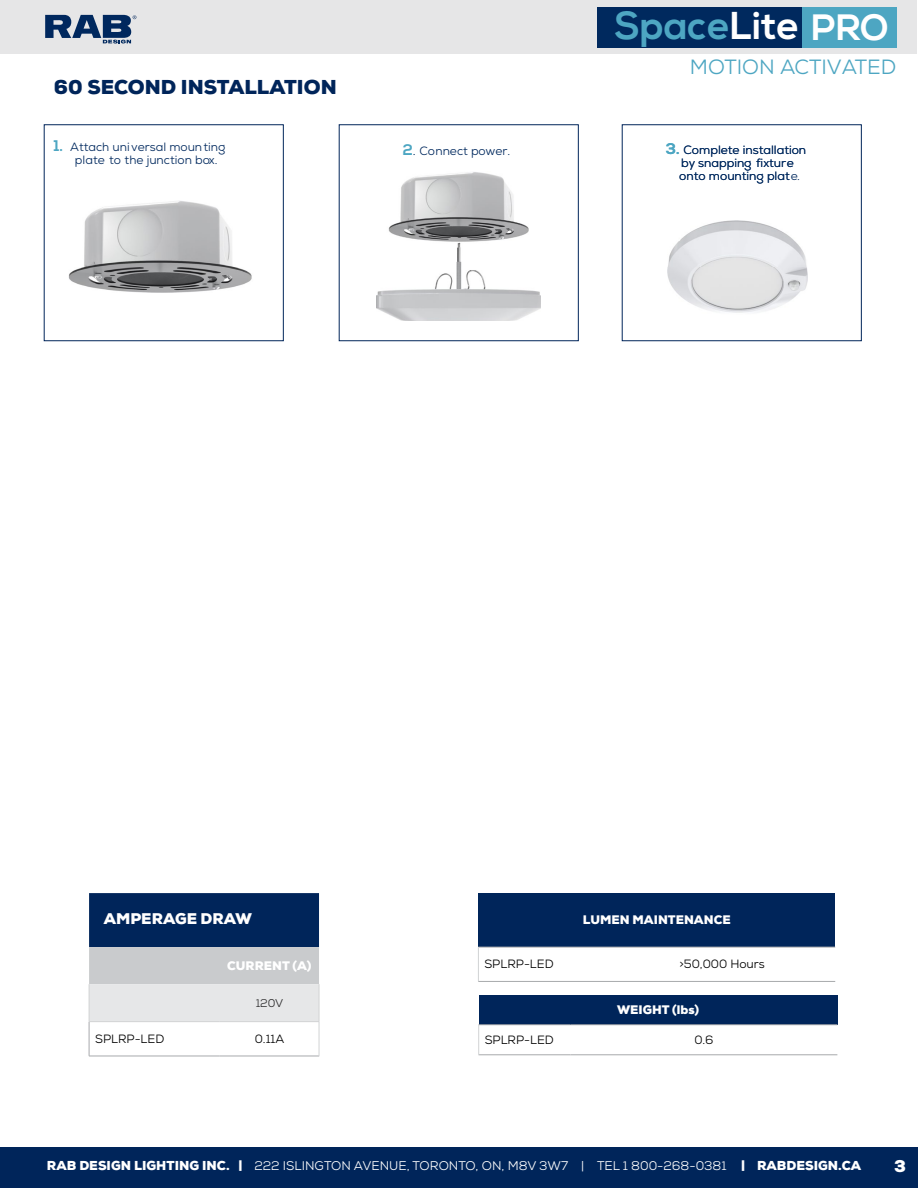
<style>
.page{position:relative;width:918px;height:1188px;background:#fff}
.page>*{position:absolute;margin:0;border:0;box-sizing:border-box;transform-origin:0 0}
.t1{font:700 38.7px "Nexa";color:#4da6c2}
.t2{font:20.55px "Nexa";color:#4da6c2}
.t3{font:900 19.5px "Nexa";color:#00255a}
.t4{font:900 16.5px "Nexa";color:#fff}
.t5{font:900 15px "Nexa";color:#fff}
.t6{font:12.6px "Nexa";color:#fff}
.t7{font:12px/12.6px "Nexa";color:#00295e}
.t8{font:12px "Nexa";color:#000}
.t9{font:900 12px "Nexa";color:#fff}
.t10{font:11.25px "Nexa";color:#292829}
.s1{color:#fff}
.s2{font-size:36.6px;color:#fff}
.s3{font-weight:700;font-size:15.45px;color:#4da6c2}
.s4{font-size:12.6px}
.s5{font-weight:900}
</style>
<div class="page">
<div style="left:0;top:1147px;width:918px;height:41px;background:#00255a"></div>
<div style="left:1px;top:1px;width:916px;height:53px;background:#e6e6e7"></div>
<svg style="left:45px;top:15px;width:91px;height:29px"></svg>
<img style="left:376px;top:172px;width:165px;height:149px">
<img style="left:68px;top:201px;width:184px;height:92px">
<img style="left:668px;top:220px;width:140px;height:93px">
<div style="left:597px;top:8px;width:214px;height:40px;background:#00295e"></div>
<div style="left:802px;top:8px;width:95px;height:40px;background:#4da6c2"></div>
<svg style="left:89px;top:893px;width:230px;height:128px;background:#7c8da4"></svg>
<hr style="left:89px;top:1022px;width:1px;height:34px;background:#a7a9ac">
<hr style="left:89px;top:1056px;width:131px;height:1px;background:#a7a9ac">
<hr style="left:220px;top:1056px;width:99px;height:1px;background:#a7a9ac">
<hr style="left:89px;top:984px;width:1px;height:37px;background:#d1d3d4">
<hr style="left:89px;top:1021px;width:131px;height:1px;background:#d1d3d4">
<hr style="left:220px;top:1021px;width:99px;height:1px;background:#d1d3d4">
<hr style="left:319px;top:984px;width:1px;height:37px;background:#d1d3d4">
<hr style="left:319px;top:1022px;width:1px;height:34px;background:#d1d3d4">
<div style="left:478px;top:893px;width:357px;height:54px;background:#00255a"></div>
<hr style="left:478px;top:947px;width:131px;height:1px;background:#a7a9ac">
<hr style="left:609px;top:947px;width:226px;height:1px;background:#a7a9ac">
<hr style="left:478px;top:981px;width:131px;height:1px;background:#a7a9ac">
<hr style="left:609px;top:981px;width:226px;height:1px;background:#a7a9ac">
<hr style="left:478px;top:947px;width:1px;height:34px;background:#d1d3d4">
<div style="left:479px;top:996px;width:358px;height:29px;background:#00255a"></div>
<hr style="left:479px;top:1024px;width:92px;height:1px;background:#a7a9ac">
<hr style="left:571px;top:1024px;width:266px;height:1px;background:#a7a9ac">
<hr style="left:479px;top:1055px;width:92px;height:1px;background:#a7a9ac">
<hr style="left:571px;top:1055px;width:266px;height:1px;background:#a7a9ac">
<hr style="left:478px;top:1025px;width:1px;height:30px;background:#d1d3d4">
<h1 class="t1" style="left:615px;top:4px;width:276px">Space<span class="s1">Lite</span> <span class="s2">PRO</span></h1>
<h3 class="t3" style="left:54px;top:74px;width:284px">60 SECOND INSTALLATION</h3>
<h2 class="t2" style="left:690px;top:54px;width:208px">MOTION ACTIVATED</h2>
<p class="t7" style="left:75px;top:141px;width:152px;text-indent:-21px"><span class="s3">1.</span> Attach universal mounting plate to the junction box.</p>
<p class="t7" style="left:403px;top:145px;width:109px"><span class="s3">2</span><span class="s4">.</span> Connect power.</p>
<p class="t7" style="left:666px;top:144px;width:142px;text-align:center"><span class="s3">3.</span> Complete installation by snapping fixture onto mounting plate</p>
<p class="t7" style="left:792px;top:169px;width:9px">r.</p>
<p class="t5" style="left:104px;top:909px;width:150px">AMPERAGE DRAW</p>
<p class="t9" style="left:227px;top:958px;width:86px">CURRENT (A)</p>
<p class="t10" style="left:256px;top:996px;width:29px">120V</p>
<p class="t8" style="left:95px;top:1031px;width:71px">SPLRP-LED</p>
<p class="t8" style="left:255px;top:1031px;width:31px">0.11A</p>
<p class="t9" style="left:583px;top:912px;width:149px">LUMEN MAINTENANCE</p>
<p class="t8" style="left:484px;top:957px;width:71px">SPLRP-LED</p>
<p class="t8" style="left:679px;top:957px;width:87px">&gt;50,000 Hours</p>
<p class="t9" style="left:617px;top:1002px;width:83px">WEIGHT (lbs)</p>
<p class="t8" style="left:485px;top:1032px;width:71px">SPLRP-LED</p>
<p class="t8" style="left:694px;top:1032px;width:21px">0.6</p>
<p class="t6" style="left:47px;top:1158px;width:816px"><span class="s5">RAB DESIGN LIGHTING INC. |</span> 222 ISLINGTON AVENUE, TORONTO, ON, M8V 3W7 | TEL 1 800-268-0381 <span class="s5">| RABDESIGN.CA</span></p>
<h3 class="t4" style="left:894px;top:1155px;width:13px">3</h3>
</div>
